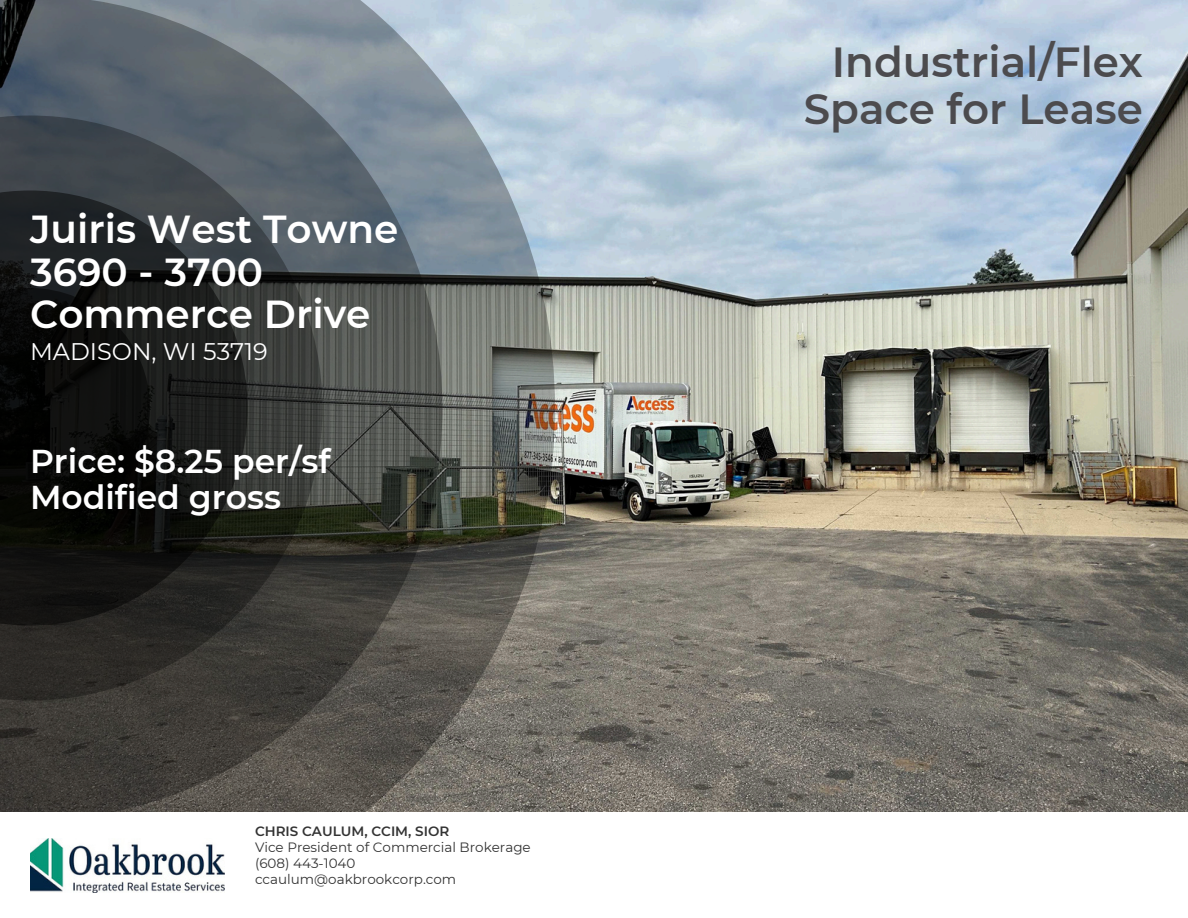
<style>
.page{position:relative;width:1188px;height:918px;background:#fff}
.page>*{position:absolute;margin:0;border:0;box-sizing:border-box;transform-origin:0 0}
.t1{font:600 42px/46.2px "Montserrat";color:#4c4b4e;text-align:right}
.t2{font:600 39px/42.8px "Montserrat";color:#fff}
.t3{font:600 33px/36px "Montserrat";color:#fff}
.t4{font:24px "Montserrat";color:#fff}
.t5{font:13.5px/15.8px "Montserrat";color:#333}
.s1{font-weight:600}
</style>
<div class="page">
<img style="left:555px;top:0;width:633px;height:812px">
<svg style="left:442px;top:0;width:113px;height:812px;background:#808585"></svg>
<svg style="left:0;top:0;width:442px;height:812px;background:#595d5e"></svg>
<svg style="left:0;top:115px;width:322px;height:585px;background:#3e4141"></svg>
<svg style="left:0;top:190px;width:247px;height:435px;background:#1e2020"></svg>
<svg style="left:0;top:288px;width:150px;height:240px;background:#090a09"></svg>
<img style="left:30px;top:838px;width:195px;height:54px">
<h3 class="t2" style="left:30px;top:208px;width:370px">Juiris West Towne<br>3690 - 3700<br>Commerce Drive</h3>
<h3 class="t4" style="left:30px;top:337px;width:239px">MADISON, WI 53719</h3>
<p class="t3" style="left:30px;top:443px;width:302px">Price: $8.25 per/sf<br>Modified gross</p>
<p class="t5" style="left:255px;top:824px;width:277px"><span class="s1">CHRIS CAULUM, CCIM, SIOR<br></span>Vice President of Commercial Brokerage (608) 443-1040 ccaulum@oakbrookcorp.com</p>
<h2 class="t1" style="left:804px;top:39px;width:341px">Industrial/Flex<br>Space for Lease</h2>
</div>
